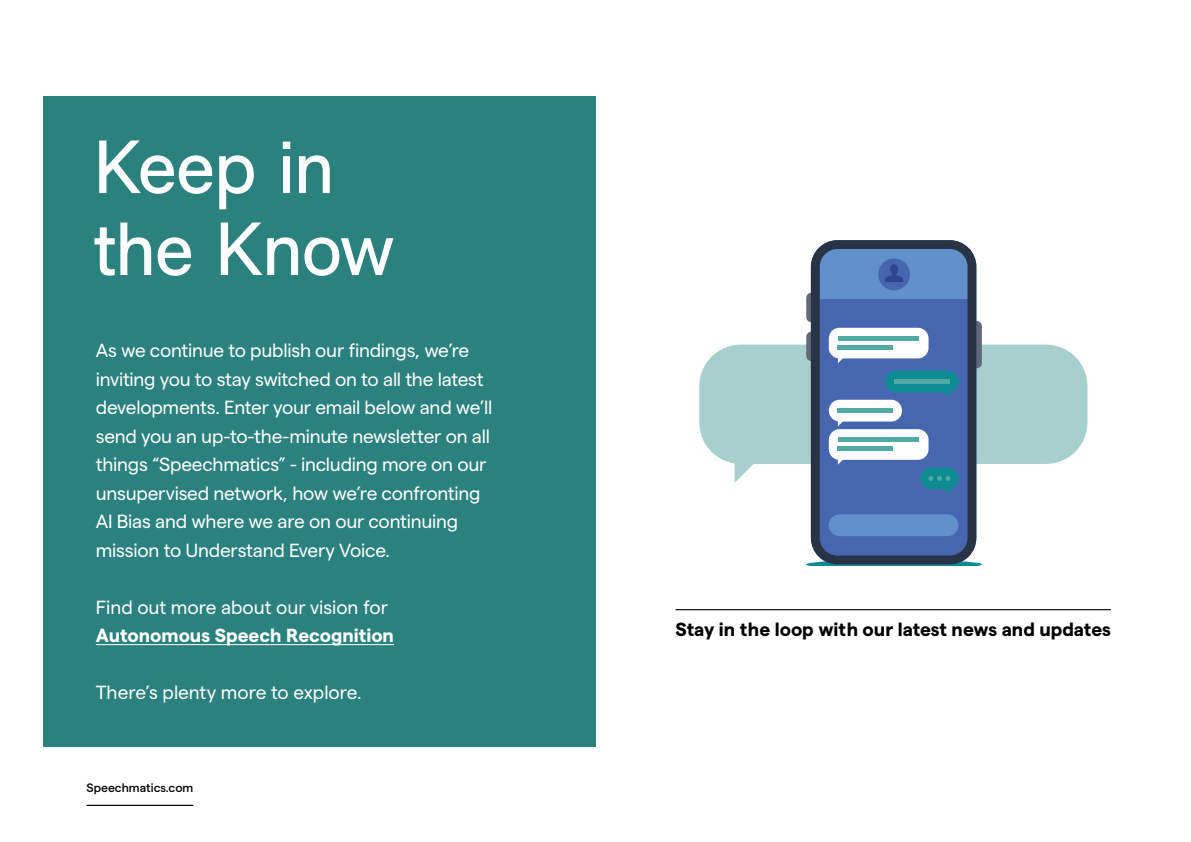
<style>
.page{position:relative;width:1191px;height:842px;background:#fff}
.page>*{position:absolute;margin:0;border:0;box-sizing:border-box;transform-origin:0 0}
.t1{font:75px/82px "RM Neue";letter-spacing:-.025em;color:#fff}
.t2{font:19px/28.5px "Matter SQ";letter-spacing:-.015em;color:#fff}
.t3{font:700 19px "Matter SQ";color:#000}
.t4{font:700 19px "Matter SQ";color:#fff}
.t5{font:500 12.2px "Matter SQ";color:#000}
</style>
<div class="page">
<div style="left:43px;top:96px;width:552px;height:650px;background:#2b817d"></div>
<hr style="left:96px;top:644px;width:298px;height:1px;background:#fff">
<hr style="left:675px;top:609px;width:435px;height:1px;background:#000">
<div style="left:699px;top:345px;width:388px;height:119px;background:#a6cfce;border-radius:42px"></div>
<svg style="left:734px;top:463px;width:19px;height:20px"></svg>
<svg style="left:806px;top:562px;width:176px;height:3px"></svg>
<svg style="left:806px;top:293px;width:5px;height:29px"></svg>
<svg style="left:806px;top:332px;width:5px;height:29px"></svg>
<svg style="left:976px;top:321px;width:5px;height:47px"></svg>
<svg style="left:811px;top:240px;width:165px;height:324px;background:#4766a0"></svg>
<div style="left:885px;top:371px;width:73px;height:21px;background:#0d8b92;border-radius:11px"></div>
<hr style="left:894px;top:379px;width:55px;height:4px;background:#52aaa4">
<div style="left:920px;top:467px;width:38px;height:22px;background:#0d8b92;border-radius:11px"></div>
<div style="left:828px;top:400px;width:74px;height:21px;background:#fff;border-radius:11px"></div>
<div style="left:828px;top:514px;width:130px;height:22px;background:#6290ca;border-radius:11px"></div>
<hr style="left:838px;top:409px;width:55px;height:4px;background:#52aaa4">
<svg style="left:939px;top:392px;width:10px;height:5px"></svg>
<svg style="left:838px;top:421px;width:10px;height:5px"></svg>
<div style="left:828px;top:328px;width:100px;height:30px;background:#fff;border-radius:11px"></div>
<div style="left:838px;top:345px;width:55px;height:5px;background:#52aaa4"></div>
<hr style="left:838px;top:336px;width:80px;height:4px;background:#52aaa4">
<svg style="left:838px;top:358px;width:10px;height:5px"></svg>
<div style="left:828px;top:429px;width:100px;height:31px;background:#fff;border-radius:11px"></div>
<hr style="left:838px;top:447px;width:55px;height:4px;background:#52aaa4">
<hr style="left:838px;top:438px;width:80px;height:4px;background:#52aaa4">
<svg style="left:838px;top:459px;width:10px;height:6px"></svg>
<svg style="left:928px;top:476px;width:22px;height:18px"></svg>
<hr style="left:86px;top:805px;width:107px;height:1px;background:#000">
<h1 class="t1" style="left:93px;top:125px;width:303px">Keep in the Know</h1>
<p class="t2" style="left:96px;top:335px;width:398px">As we continue to publish our findings, we’re inviting you to stay switched on to all the latest developments. Enter your email below and we’ll send you an up-to-the-minute newsletter on all things “Speechmatics” - including more on our unsupervised network, how we’re confronting AI Bias and where we are on our continuing mission to Understand Every Voice.</p>
<p class="t2" style="left:96px;top:591px;width:294px">Find out more about our vision for</p>
<p class="t4" style="left:96px;top:621px;width:300px">Autonomous Speech Recognition</p>
<p class="t2" style="left:96px;top:677px;width:267px">There’s plenty more to explore.</p>
<p class="t5" style="left:86px;top:779px;width:108px">Speechmatics.com</p>
<p class="t3" style="left:675px;top:615px;width:437px">Stay in the loop with our latest news and updates</p>
</div>
